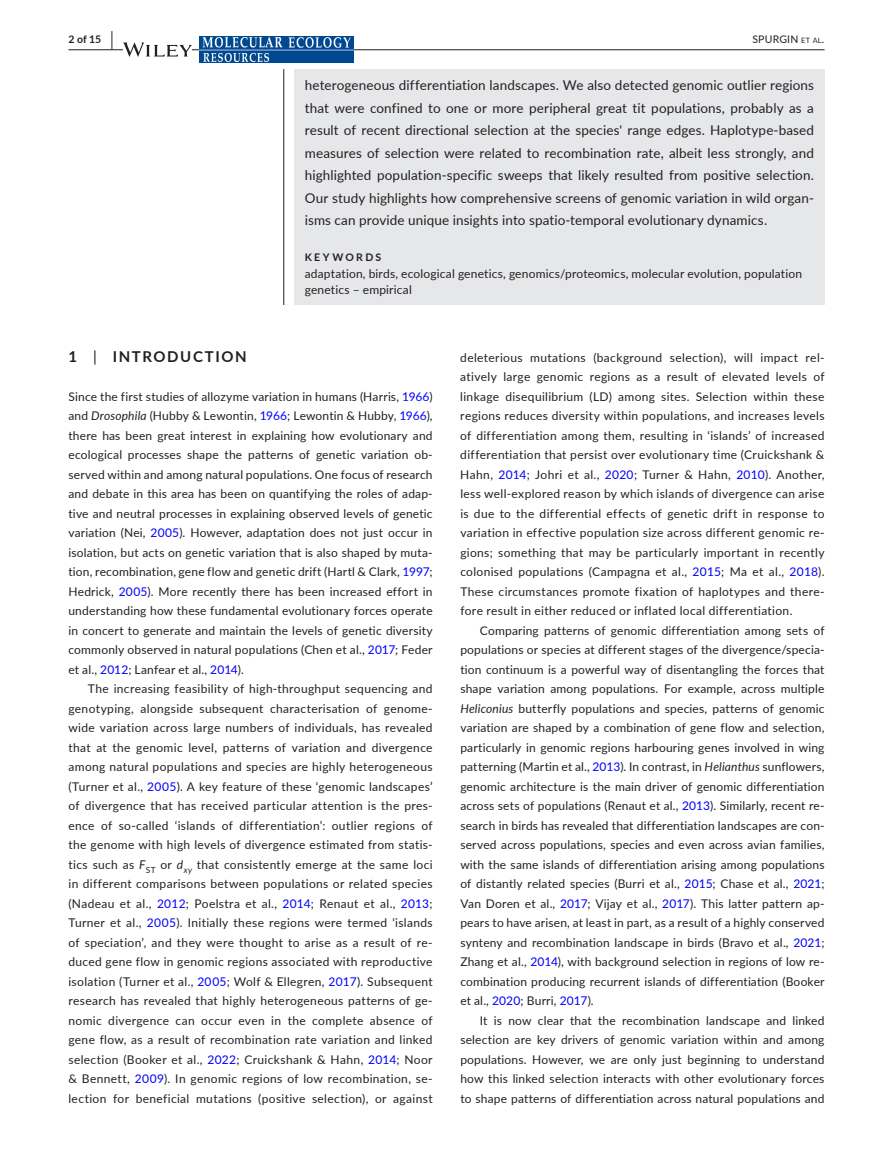
<style>
.page{position:relative;width:893px;height:1174px;background:#fff}
.page>*{position:absolute;margin:0;border:0;box-sizing:border-box;transform-origin:0 0}
.t1{font:700 15px "Lato";letter-spacing:.105em;color:#231f20}
.t2{font:13.5px/22.5px "Lato";letter-spacing:.01em;color:#231f20;text-align:justify}
.t3{font:12px/19.5px "Lato";letter-spacing:.015em;color:#231f20;text-align:justify}
.t4{font:700 10.5px "Lato";letter-spacing:.22em;color:#231f20}
.t5{font:10.5px "Lato";letter-spacing:.02em;color:#231f20}
.s1{font-size:19.5px}
.s2{font-size:7.35px}
.s3{font-weight:400}
.s4{color:#00f}
.s5{font-style:italic}
</style>
<div class="page">
<hr style="left:68px;top:49px;width:756px;height:1px;background:#231f20">
<svg style="left:123px;top:42px;width:69px;height:15px"></svg>
<img style="left:200px;top:37px;width:153px;height:25px">
<div style="left:294px;top:69px;width:530px;height:236px;background:#e6e7e9"></div>
<hr style="left:283px;top:69px;width:1px;height:236px;background:#231f20">
<p class="t4" style="left:68px;top:31px;width:46px">2 of 15 <span class="s1">|</span></p>
<p class="t5" style="left:752px;top:31px;width:74px">SPURGIN <span class="s2">et al</span>.</p>
<p class="t2" style="left:305px;top:74px;width:511px">heterogeneous differentiation landscapes. We also detected genomic outlier regions that were confined to one or more peripheral great tit populations, probably as a result of recent directional selection at the species' range edges. Haplotype-based measures of selection were related to recombination rate, albeit less strongly, and highlighted population-specific sweeps that likely resulted from positive selection.<br>Our study highlights how comprehensive screens of genomic variation in wild organ&shy;isms can provide unique insights into spatio-temporal evolutionary dynamics.</p>
<p class="t4" style="left:305px;top:250px;width:78px">KEYWORDS</p>
<p class="t3" style="left:305px;top:265px;width:499px;line-height:16.5px">adaptation, birds, ecological genetics, genomics/proteomics, molecular evolution, population genetics – empirical</p>
<p class="t1" style="left:68px;top:345px;width:180px">1 <span class="s3">|</span> INTRODUCTION</p>
<p class="t3" style="left:68px;top:386px;width:366px">Since the first studies of allozyme variation in humans (Harris, <span class="s4">1966</span>) and <span class="s5">Drosophila</span> (Hubby &amp; Lewontin, <span class="s4">1966</span>; Lewontin &amp; Hubby, <span class="s4">1966</span>), there has been great interest in explaining how evolutionary and ecological processes shape the patterns of genetic variation ob&shy;served within and among natural populations. One focus of research and debate in this area has been on quantifying the roles of adap&shy;tive and neutral processes in explaining observed levels of genetic variation (Nei, <span class="s4">2005</span>). However, adaptation does not just occur in isolation, but acts on genetic variation that is also shaped by muta&shy;tion, recombination, gene flow and genetic drift (Hartl &amp; Clark, <span class="s4">1997</span>; Hedrick, <span class="s4">2005</span>). More recently there has been increased effort in understanding how these fundamental evolutionary forces operate in concert to generate and maintain the levels of genetic diversity commonly observed in natural populations (Chen et al., <span class="s4">2017</span>; Feder et al., <span class="s4">2012</span>; Lanfear et al., <span class="s4">2014</span>).</p>
<p class="t3" style="left:68px;top:678px;width:366px;text-indent:20px">The increasing feasibility of high-throughput sequencing and genotyping, alongside subsequent characterisation of genome&shy;wide variation across large numbers of individuals, has revealed that at the genomic level, patterns of variation and divergence among natural populations and species are highly heterogeneous (Turner et al., <span class="s4">2005</span>). A key feature of these ‘genomic landscapes’ of divergence that has received particular attention is the pres&shy;ence of so-called ‘islands of differentiation’: outlier regions of the genome with high levels of divergence estimated from statis&shy;tics such as <span class="s5">F</span><sub>ST</sub> or <span class="s5">d</span><sub>xy</sub> that consistently emerge at the same loci in different comparisons between populations or related species (Nadeau et al., <span class="s4">2012</span>; Poelstra et al., <span class="s4">2014</span>; Renaut et al., <span class="s4">2013</span>; Turner et al., <span class="s4">2005</span>). Initially these regions were termed ‘islands of speciation’, and they were thought to arise as a result of re&shy;duced gene flow in genomic regions associated with reproductive isolation (Turner et al., <span class="s4">2005</span>; Wolf &amp; Ellegren, <span class="s4">2017</span>). Subsequent research has revealed that highly heterogeneous patterns of ge&shy;nomic divergence can occur even in the complete absence of gene flow, as a result of recombination rate variation and linked selection (Booker et al., <span class="s4">2022</span>; Cruickshank &amp; Hahn, <span class="s4">2014</span>; Noor &amp; Bennett, <span class="s4">2009</span>). In genomic regions of low recombination, se&shy;lection for beneficial mutations (positive selection), or against</p>
<p class="t3" style="left:460px;top:347px;width:366px">deleterious mutations (background selection), will impact rel&shy;atively large genomic regions as a result of elevated levels of linkage disequilibrium (LD) among sites. Selection within these regions reduces diversity within populations, and increases levels of differentiation among them, resulting in ‘islands’ of increased differentiation that persist over evolutionary time (Cruickshank &amp; Hahn, <span class="s4">2014</span>; Johri et al., <span class="s4">2020</span>; Turner &amp; Hahn, <span class="s4">2010</span>). Another, less well-explored reason by which islands of divergence can arise is due to the differential effects of genetic drift in response to variation in effective population size across different genomic re&shy;gions; something that may be particularly important in recently colonised populations (Campagna et al., <span class="s4">2015</span>; Ma et al., <span class="s4">2018</span>).<br>These circumstances promote fixation of haplotypes and there&shy;fore result in either reduced or inflated local differentiation.</p>
<p class="t3" style="left:460px;top:620px;width:366px;text-indent:20px">Comparing patterns of genomic differentiation among sets of populations or species at different stages of the divergence/specia&shy;tion continuum is a powerful way of disentangling the forces that shape variation among populations. For example, across multiple <span class="s5">Heliconius</span> butterfly populations and species, patterns of genomic variation are shaped by a combination of gene flow and selection, particularly in genomic regions harbouring genes involved in wing patterning (Martin et al., <span class="s4">2013</span>). In contrast, in <span class="s5">Helianthus</span> sunflowers, genomic architecture is the main driver of genomic differentiation across sets of populations (Renaut et al., <span class="s4">2013</span>). Similarly, recent re&shy;search in birds has revealed that differentiation landscapes are con&shy;served across populations, species and even across avian families, with the same islands of differentiation arising among populations of distantly related species (Burri et al., <span class="s4">2015</span>; Chase et al., <span class="s4">2021</span>; Van Doren et al., <span class="s4">2017</span>; Vijay et al., <span class="s4">2017</span>). This latter pattern ap&shy;pears to have arisen, at least in part, as a result of a highly conserved synteny and recombination landscape in birds (Bravo et al., <span class="s4">2021</span>; Zhang et al., <span class="s4">2014</span>), with background selection in regions of low re&shy;combination producing recurrent islands of differentiation (Booker et al., <span class="s4">2020</span>; Burri, <span class="s4">2017</span>).</p>
<p class="t3" style="left:460px;top:1010px;width:366px;text-indent:20px">It is now clear that the recombination landscape and linked selection are key drivers of genomic variation within and among populations. However, we are only just beginning to understand how this linked selection interacts with other evolutionary forces to shape patterns of differentiation across natural populations and</p>
</div>
